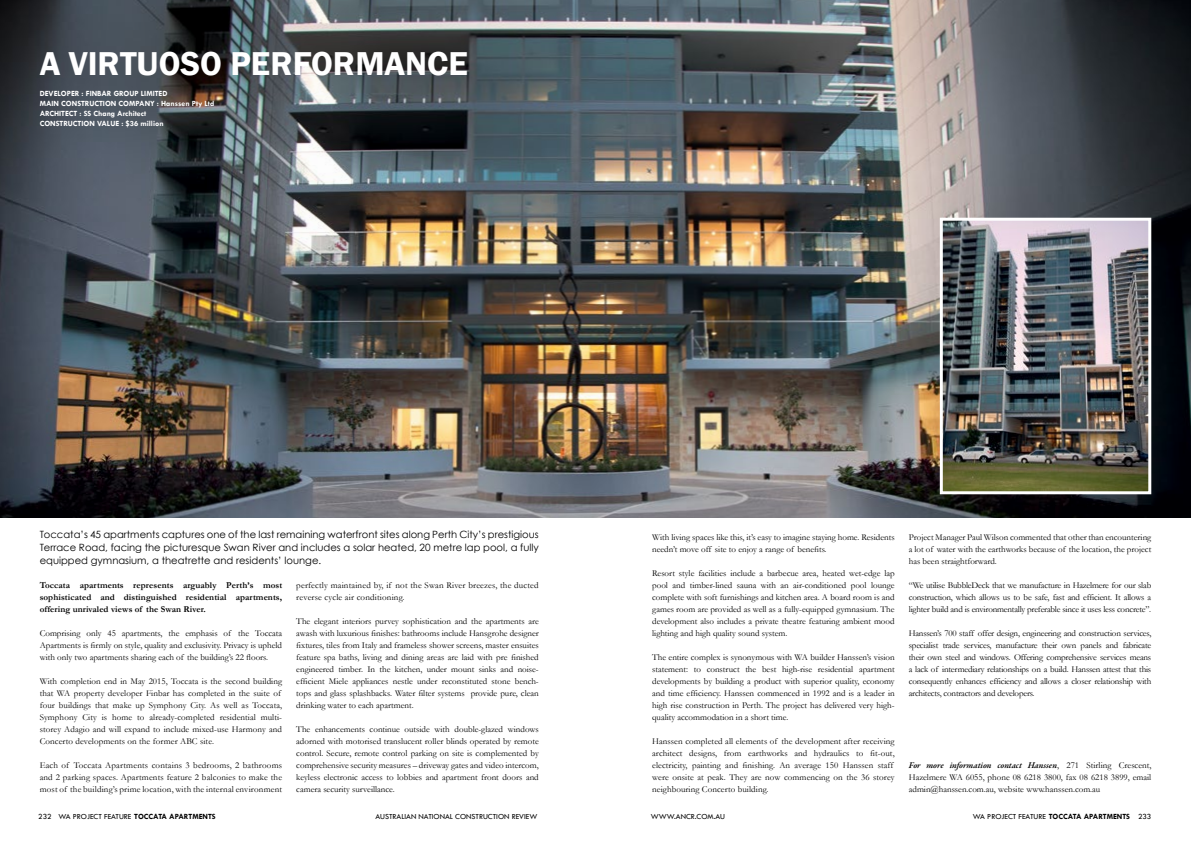
<style>
.page{position:relative;width:1191px;height:842px;background:#fff}
.page>*{position:absolute;margin:0;border:0;box-sizing:border-box;transform-origin:0 0}
.t1{font:600 34px "Franklin Gothic";color:#fff}
.t2{font:10px/13px "Century Gothic";color:#000;text-align:justify}
.t3{font:9px/12px "Garamond";letter-spacing:.01em;color:#000;text-align:justify}
.t4{font:700 9px/12px "Garamond";letter-spacing:.01em;color:#000;text-align:justify}
.t5{font:italic 600 9px "Garamond Premr Pro";letter-spacing:-.005em;color:#000}
.t6{font:8px "Tw Cen";color:#000}
.t7{font:700 8px/10px "Tw Cen";color:#fff}
.s1{font-family:"Garamond";font-weight:400;font-style:normal}
.s2{font-weight:700}
</style>
<div class="page">
<img style="left:0;top:0;width:1191px;height:517px">
<img style="left:943px;top:222px;width:204px;height:268px">
<div style="left:939px;top:218px;width:212px;height:276px;border:3px solid #fff"></div>
<h1 class="t1" style="left:40px;top:43px;width:430px">A VIRTUOSO PERFORMANCE</h1>
<p class="t7" style="left:40px;top:88px;width:176px">DEVELOPER : FINBAR GROUP LIMITED<br>MAIN CONSTRUCTION COMPANY : HANSSEN PTY LTD ARCHITECT : SS CHANG ARCHITECT<br>CONSTRUCTION VALUE : $36 MILLION</p>
<p class="t2" style="left:40px;top:528px;width:500px">Toccata’s 45 apartments captures one of the last remaining waterfront sites along Perth City’s prestigious Terrace Road, facing the picturesque Swan River and includes a solar heated, 20 metre lap pool, a fully equipped gymnasium, a theatrette and residents’ lounge.</p>
<p class="t4" style="left:40px;top:579px;width:244px">Toccata apartments represents arguably Perth’s most sophisticated and distinguished residential apartments, offering unrivaled views of the Swan River.</p>
<p class="t3" style="left:40px;top:627px;width:244px">Comprising only 45 apartments, the emphasis of the Toccata Apartments is firmly on style, quality and exclusivity. Privacy is upheld with only two apartments sharing each of the building’s 22 floors.</p>
<p class="t3" style="left:40px;top:675px;width:244px;text-align:left">With completion end in May 2015, Toccata is the second building that WA property developer Finbar has completed in the suite of four buildings that make up Symphony City. As well as Toccata, Symphony City is home to already-completed residential multi&shy;storey Adagio and will expand to include mixed-use Harmony and Concerto developments on the former ABC site.</p>
<p class="t3" style="left:40px;top:759px;width:244px">Each of Toccata Apartments contains 3 bedrooms, 2 bathrooms and 2 parking spaces. Apartments feature 2 balconies to make the most of the building’s prime location, with the internal environment</p>
<p class="t3" style="left:296px;top:579px;width:244px">perfectly maintained by, if not the Swan River breezes, the ducted reverse cycle air conditioning.</p>
<p class="t3" style="left:296px;top:615px;width:244px">The elegant interiors purvey sophistication and the apartments are awash with luxurious finishes: bathrooms include Hansgrohe designer fixtures, tiles from Italy and frameless shower screens, master ensuites feature spa baths, living and dining areas are laid with pre finished engineered timber. In the kitchen, under mount sinks and noise&shy;efficient Miele appliances nestle under reconstituted stone bench&shy;tops and glass splashbacks. Water filter systems provide pure, clean drinking water to each apartment.</p>
<p class="t3" style="left:296px;top:723px;width:244px">The enhancements continue outside with double-glazed windows adorned with motorised translucent roller blinds operated by remote control. Secure, remote control parking on site is complemented by comprehensive security measures – driveway gates and video intercom, keyless electronic access to lobbies and apartment front doors and camera security surveillance.</p>
<p class="t3" style="left:652px;top:531px;width:244px">With living spaces like this, it’s easy to imagine staying home. Residents needn’t move off site to enjoy a range of benefits.</p>
<p class="t3" style="left:652px;top:567px;width:244px">Resort style facilities include a barbecue area, heated wet-edge lap pool and timber-lined sauna with an air-conditioned pool lounge complete with soft furnishings and kitchen area. A board room is and games room are provided as well as a fully-equipped gymnasium. The development also includes a private theatre featuring ambient mood lighting and high quality sound system.</p>
<p class="t3" style="left:652px;top:651px;width:244px">The entire complex is synonymous with WA builder Hanssen’s vision statement: to construct the best high-rise residential apartment developments by building a product with superior quality, economy and time efficiency. Hanssen commenced in 1992 and is a leader in high rise construction in Perth. The project has delivered very high&shy;quality accommodation in a short time.</p>
<p class="t3" style="left:652px;top:735px;width:244px;text-align:left">Hanssen completed all elements of the development after receiving architect designs, from earthworks and hydraulics to fit-out, electricity, painting and finishing. An average 150 Hanssen staff were onsite at peak. They are now commencing on the 36 storey neighbouring Concerto building.</p>
<p class="t3" style="left:909px;top:531px;width:244px">Project Manager Paul Wilson commented that other than encountering a lot of water with the earthworks because of the location, the project has been straightforward.</p>
<p class="t3" style="left:909px;top:579px;width:244px">“We utilise BubbleDeck that we manufacture in Hazelmere for our slab construction, which allows us to be safe, fast and efficient. It allows a lighter build and is environmentally preferable since it uses less concrete”.</p>
<p class="t3" style="left:909px;top:627px;width:244px">Hanssen’s 700 staff offer design, engineering and construction services, specialist trade services, manufacture their own panels and fabricate their own steel and windows. Offering comprehensive services means a lack of intermediary relationships on a build. Hanssen attest that this consequently enhances efficiency and allows a closer relationship with architects, contractors and developers.</p>
<p class="t5" style="left:909px;top:760px;width:244px">For more information contact Hanssen<span class="s1">, 271 Stirling Crescent,</span></p>
<p class="t3" style="left:909px;top:771px;width:244px">Hazelmere WA 6055, phone 08 6218 3800, fax 08 6218 3899, email admin@hanssen.com.au, website www.hanssen.com.au</p>
<p class="t6" style="left:38px;top:811px;width:179px">232 WA PROJECT FEATURE <span class="s2">TOCCATA APARTMENTS</span></p>
<p class="t6" style="left:375px;top:811px;width:163px">AUSTRALIAN NATIONAL CONSTRUCTION REVIEW</p>
<p class="t6" style="left:651px;top:811px;width:76px">WWW.ANCR.COM.AU</p>
<p class="t6" style="left:972px;top:811px;width:180px">WA PROJECT FEATURE <span class="s2">TOCCATA APARTMENTS</span> 233</p>
</div>
